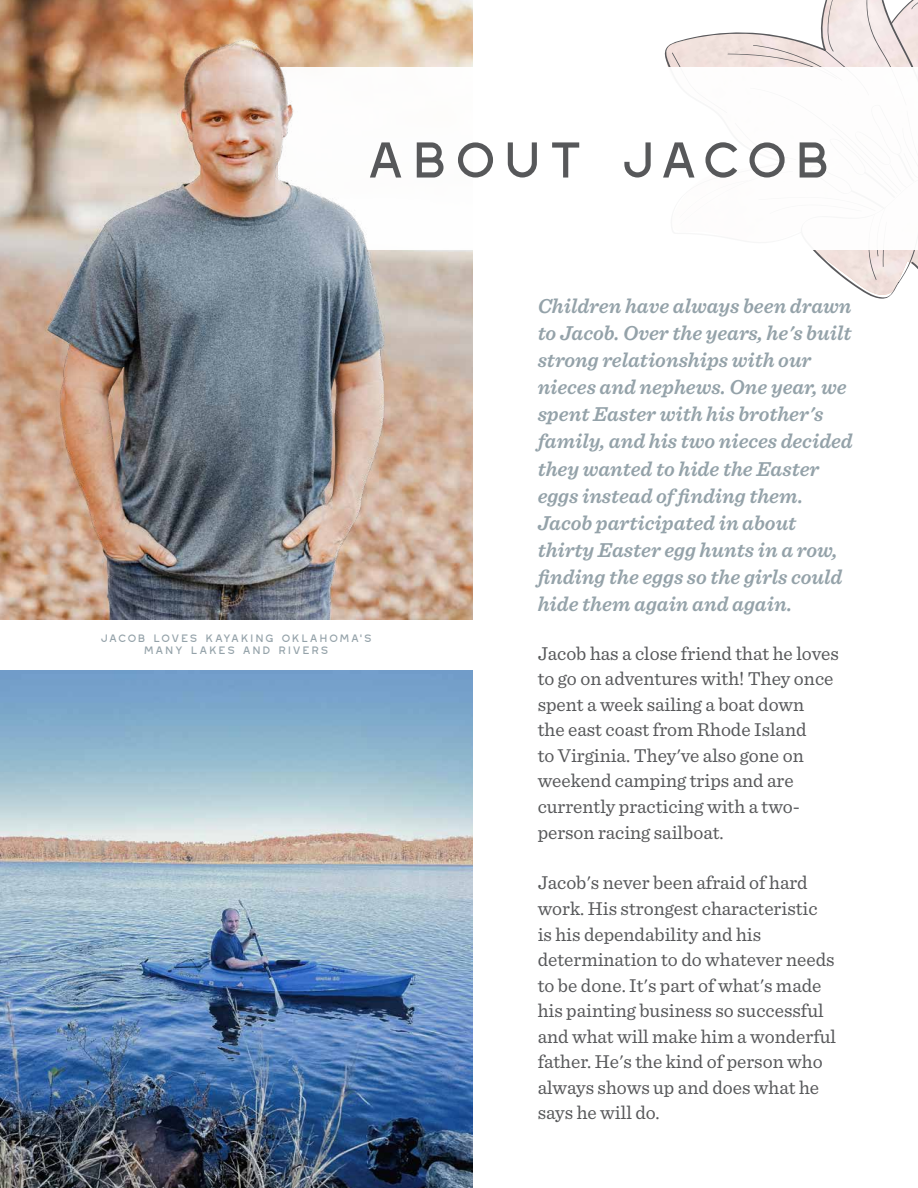
<style>
.page{position:relative;width:918px;height:1188px;background:#fff}
.page>*{position:absolute;margin:0;border:0;box-sizing:border-box;transform-origin:0 0}
.t1{font:200 63px "Westmount";letter-spacing:-.005em;color:#57585a}
.t2{font:italic 600 21px/27px "Sentinel";color:#94a2a9}
.t3{font:19.5px/25.5px "Sentinel";color:#57585a}
.t4{font:200 13.5px/12px "Westmount";color:#94a2a9;text-align:center}
</style>
<div class="page">
<img style="left:0;top:670px;width:472px;height:518px">
<img style="left:0;top:0;width:472px;height:15px">
<svg style="left:664px;top:0;width:254px;height:299px"></svg>
<div style="left:279px;top:68px;width:639px;height:182px;background:#fff"></div>
<img style="left:0;top:15px;width:472px;height:605px">
<h1 class="t1" style="left:362px;top:126px;width:473px">ABOUT JACOB</h1>
<p class="t4" style="left:100px;top:632px;width:274px">Jacob loves kayaking Oklahoma's many lakes and rivers</p>
<p class="t2" style="left:538px;top:292px;width:317px">Children have always been drawn to Jacob. Over the years, he's built strong relationships with our nieces and nephews. One year, we spent Easter with his brother's family, and his two nieces decided they wanted to hide the Easter eggs instead of finding them.<br>Jacob participated in about thirty Easter egg hunts in a row, finding the eggs so the girls could hide them again and again.</p>
<p class="t3" style="left:538px;top:639px;width:303px">Jacob has a close friend that he loves to go on adventures with! They once spent a week sailing a boat down<br>the east coast from Rhode Island<br>to Virginia. They've also gone on weekend camping trips and are currently practicing with a two&shy;person racing sailboat.</p>
<p class="t3" style="left:538px;top:869px;width:300px">Jacob's never been afraid of hard work. His strongest characteristic is his dependability and his determination to do whatever needs to be done. It's part of what's made his painting business so successful and what will make him a wonderful father. He's the kind of person who always shows up and does what he says he will do.</p>
</div>
